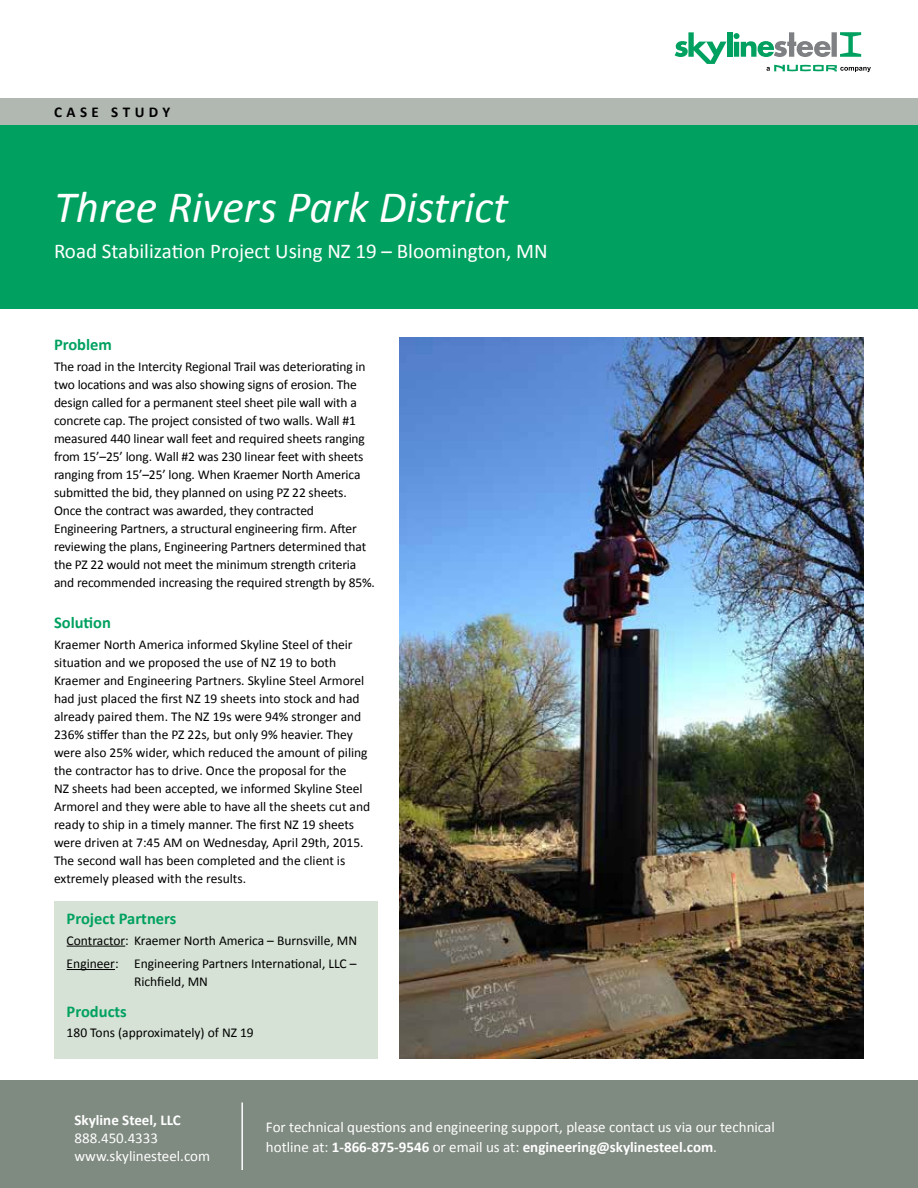
<style>
.page{position:relative;width:918px;height:1188px;background:#fff}
.page>*{position:absolute;margin:0;border:0;box-sizing:border-box;transform-origin:0 0}
.t1{font:italic 45px "Calibri";color:#fff}
.t2{font:21px "Calibri";color:#fff}
.t3{font:700 16.5px "Calibri";color:#00a160}
.t4{font:15px/18px "Calibri";color:#fff}
.t5{font:700 15px "Calibri";color:#fff}
.t6{font:700 15px "Calibri";letter-spacing:.3em;color:#000}
.t7{font:13.5px/18px "Calibri";letter-spacing:-.01em;color:#000}
.s1{font-weight:700}
</style>
<div class="page">
<div style="left:0;top:103px;width:918px;height:206px;background:#00a160"></div>
<svg style="left:675px;top:32px;width:52px;height:32px"></svg>
<div style="left:727px;top:32px;width:5px;height:25px;background:#00a160"></div>
<svg style="left:734px;top:32px;width:97px;height:25px"></svg>
<div style="left:832px;top:32px;width:5px;height:25px;background:#7e8083"></div>
<svg style="left:840px;top:32px;width:21px;height:25px"></svg>
<svg style="left:767px;top:65px;width:104px;height:7px"></svg>
<div style="left:0;top:98px;width:918px;height:27px;background:#b1b8b2"></div>
<div style="left:0;top:1080px;width:918px;height:108px;background:#7f8a81"></div>
<hr style="left:241px;top:1102px;width:2px;height:68px;background:#fff">
<img style="left:400px;top:338px;width:464px;height:720px">
<div style="left:54px;top:901px;width:324px;height:157px;background:#d6e2d5"></div>
<hr style="left:67px;top:946px;width:58px;height:1px;background:#000">
<hr style="left:67px;top:969px;width:48px;height:1px;background:#000">
<p class="t6" style="left:54px;top:102px;width:118px">CASE STUDY</p>
<h1 class="t1" style="left:54px;top:177px;width:456px">Three Rivers Park District</h1>
<h2 class="t2" style="left:54px;top:238px;width:495px">Road Stabilization Project Using NZ 19 – Bloomington, MN</h2>
<p class="t3" style="left:54px;top:334px;width:59px">Problem</p>
<p class="t7" style="left:54px;top:357px;width:323px">The road in the Intercity Regional Trail was deteriorating in two locations and was also showing signs of erosion. The design called for a permanent steel sheet pile wall with a concrete cap. The project consisted of two walls. Wall #1 measured 440 linear wall feet and required sheets ranging from 15’–25’ long. Wall #2 was 230 linear feet with sheets ranging from 15’–25’ long. When Kraemer North America submitted the bid, they planned on using PZ 22 sheets.<br>Once the contract was awarded, they contracted Engineering Partners, a structural engineering firm. After reviewing the plans, Engineering Partners determined that the PZ 22 would not meet the minimum strength criteria and recommended increasing the required strength by 85%.</p>
<p class="t3" style="left:54px;top:612px;width:58px">Solution</p>
<p class="t7" style="left:54px;top:635px;width:318px">Kraemer North America informed Skyline Steel of their situation and we proposed the use of NZ 19 to both Kraemer and Engineering Partners. Skyline Steel Armorel had just placed the first NZ 19 sheets into stock and had already paired them. The NZ 19s were 94% stronger and 236% stiffer than the PZ 22s, but only 9% heavier. They were also 25% wider, which reduced the amount of piling the contractor has to drive. Once the proposal for the<br>NZ sheets had been accepted, we informed Skyline Steel Armorel and they were able to have all the sheets cut and ready to ship in a timely manner. The first NZ 19 sheets were driven at 7:45 AM on Wednesday, April 29th, 2015.<br>The second wall has been completed and the client is extremely pleased with the results.</p>
<p class="t3" style="left:67px;top:908px;width:111px">Project Partners</p>
<p class="t7" style="left:67px;top:928px;width:292px;line-height:23.4px">Contractor: Kraemer North America – Burnsville, MN<br>Engineer: Engineering Partners International, LLC –</p>
<p class="t7" style="left:134px;top:973px;width:75px">Richfield, MN</p>
<p class="t3" style="left:67px;top:1001px;width:62px">Products</p>
<p class="t7" style="left:67px;top:1024px;width:189px">180 Tons (approximately) of NZ 19</p>
<p class="t5" style="left:75px;top:1111px;width:108px">Skyline Steel, LLC</p>
<p class="t4" style="left:75px;top:1129px;width:137px">888.450.4333 www.skylinesteel.com</p>
<p class="t4" style="left:266px;top:1117px;width:510px;line-height:19.5px">For technical questions and engineering support, please contact us via our technical hotline at: <span class="s1">1-866-875-9546</span> or email us at: <span class="s1">engineering@skylinesteel.com</span>.</p>
</div>
